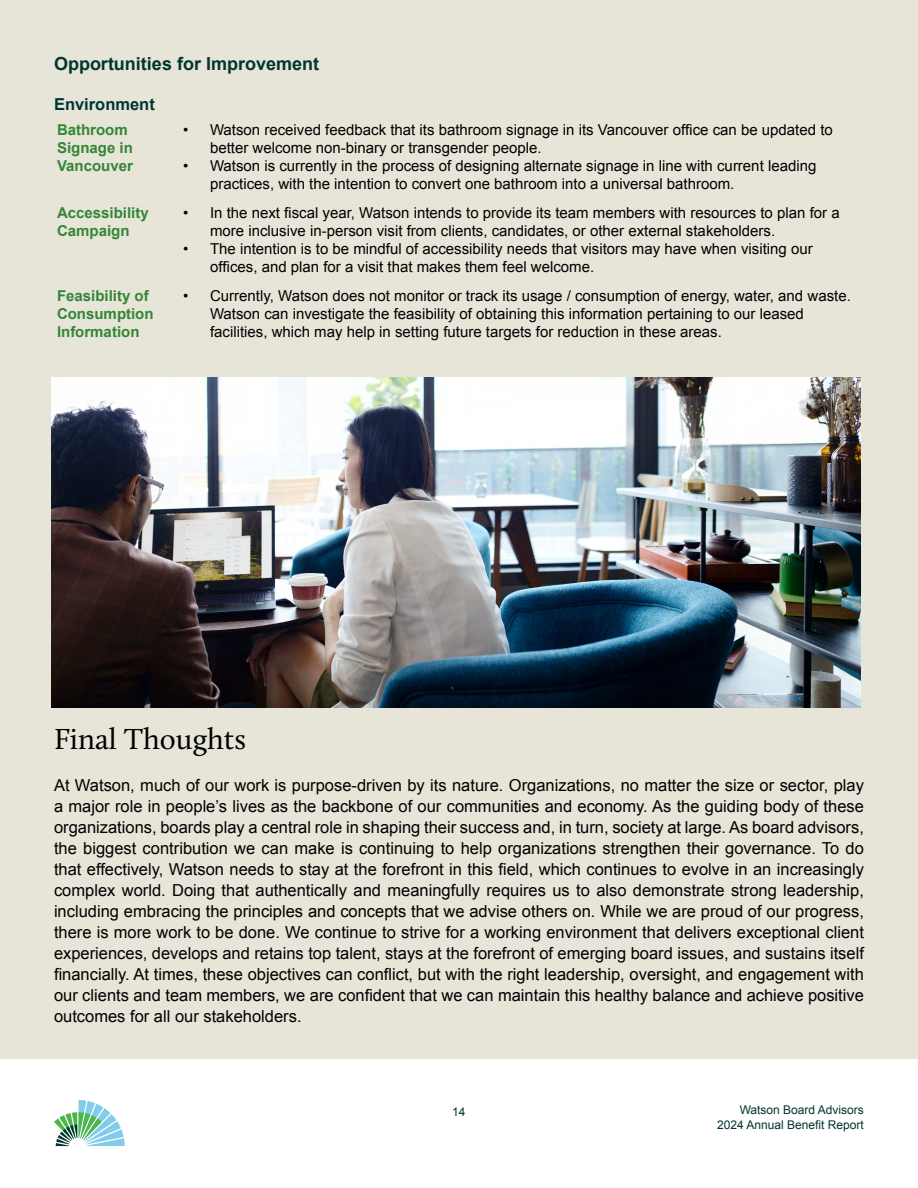
<style>
.page{position:relative;width:918px;height:1188px;background:#fff}
.page>*{position:absolute;margin:0;border:0;box-sizing:border-box;transform-origin:0 0}
.t1{font:30px "Calluna";color:#000}
.t2{font:700 18px "Arial";color:#003631}
.t3{font:16.5px/21px "Arial";color:#000;text-align:justify}
.t4{font:700 16.5px "Arial";color:#003631}
.t5{font:15px/18px "Arial";color:#000}
.t6{font:700 15px/18px "Arial";color:#348636}
.t7{font:12px/14.4px "Arial";color:#003631;text-align:right}
</style>
<div class="page">
<div style="left:0;top:0;width:918px;height:1059px;background:#e6e5d8"></div>
<svg style="left:54px;top:1100px;width:71px;height:46px"></svg>
<img style="left:51px;top:377px;width:810px;height:330px">
<p class="t2" style="left:54px;top:52px;width:267px">Opportunities for Improvement</p>
<p class="t4" style="left:54px;top:93px;width:102px">Environment</p>
<p class="t6" style="left:57px;top:122px;width:77px">Bathroom<br>Signage in<br>Vancouver</p>
<p class="t5" style="left:210px;top:121px;width:624px;text-indent:-27px">• Watson received feedback that its bathroom signage in its Vancouver office can be updated to better welcome non-binary or transgender people.</p>
<p class="t5" style="left:210px;top:157px;width:608px;text-indent:-27px">• Watson is currently in the process of designing alternate signage in line with current leading practices, with the intention to convert one bathroom into a universal bathroom.</p>
<p class="t6" style="left:57px;top:205px;width:93px">Accessibility<br>Campaign</p>
<p class="t5" style="left:210px;top:204px;width:631px;text-indent:-27px">• In the next fiscal year, Watson intends to provide its team members with resources to plan for a more inclusive in-person visit from clients, candidates, or other external stakeholders.</p>
<p class="t5" style="left:210px;top:240px;width:604px;text-indent:-27px">• The intention is to be mindful of accessibility needs that visitors may have when visiting our offices, and plan for a visit that makes them feel welcome.</p>
<p class="t6" style="left:57px;top:288px;width:98px">Feasibility of<br>Consumption<br>Information</p>
<p class="t5" style="left:210px;top:287px;width:642px;text-indent:-27px">• Currently, Watson does not monitor or track its usage / consumption of energy, water, and waste.<br>Watson can investigate the feasibility of obtaining this information pertaining to our leased facilities, which may help in setting future targets for reduction in these areas.</p>
<h1 class="t1" style="left:54px;top:720px;width:193px">Final Thoughts</h1>
<p class="t3" style="left:54px;top:774px;width:811px">At Watson, much of our work is purpose-driven by its nature. Organizations, no matter the size or sector, play a major role in people’s lives as the backbone of our communities and economy. As the guiding body of these organizations, boards play a central role in shaping their success and, in turn, society at large. As board advisors, the biggest contribution we can make is continuing to help organizations strengthen their governance. To do that effectively, Watson needs to stay at the forefront in this field, which continues to evolve in an increasingly complex world. Doing that authentically and meaningfully requires us to also demonstrate strong leadership, including embracing the principles and concepts that we advise others on. While we are proud of our progress, there is more work to be done. We continue to strive for a working environment that delivers exceptional client experiences, develops and retains top talent, stays at the forefront of emerging board issues, and sustains itself financially. At times, these objectives can conflict, but with the right leadership, oversight, and engagement with our clients and team members, we are confident that we can maintain this healthy balance and achieve positive outcomes for all our stakeholders.</p>
<p class="t7" style="left:452px;top:1105px;width:15px">14</p>
<p class="t7" style="left:717px;top:1103px;width:148px">Watson Board Advisors<br>2024 Annual Benefit Report</p>
</div>
